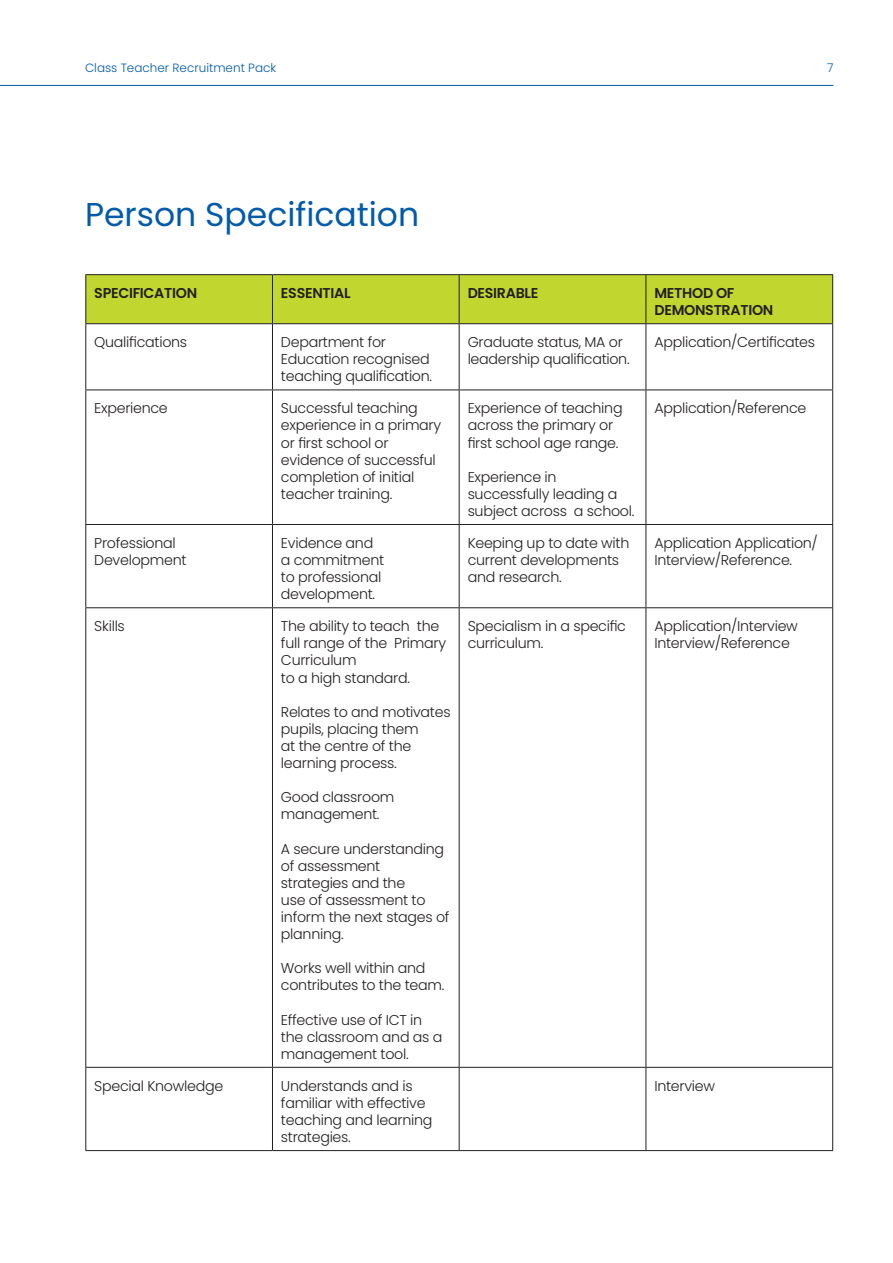
<style>
.page{position:relative;width:893px;height:1263px;background:#fff}
.page>*{position:absolute;margin:0;border:0;box-sizing:border-box;transform-origin:0 0}
.t1{font:33px "Poppins";color:#015aaa}
.t2{font:300 14.25px/17.1px "Poppins";letter-spacing:-.02em;color:#231f20}
.t3{font:600 14.25px/17.1px "Poppins";letter-spacing:-.02em;color:#231f20}
.t4{font:300 12px "Poppins";color:#015aaa}
</style>
<div class="page">
<div style="left:86px;top:275px;width:746px;height:48px;background:#c1d72f"></div>
<hr style="left:85px;top:274px;width:187px;height:1px;background:#231f20">
<hr style="left:85px;top:275px;width:1px;height:48px;background:#231f20">
<hr style="left:272px;top:274px;width:187px;height:1px;background:#231f20">
<hr style="left:272px;top:275px;width:1px;height:48px;background:#231f20">
<hr style="left:459px;top:274px;width:187px;height:1px;background:#231f20">
<hr style="left:459px;top:275px;width:1px;height:48px;background:#231f20">
<hr style="left:646px;top:274px;width:187px;height:1px;background:#231f20">
<hr style="left:646px;top:275px;width:1px;height:48px;background:#231f20">
<hr style="left:832px;top:275px;width:1px;height:48px;background:#231f20">
<hr style="left:85px;top:323px;width:187px;height:1px;background:#231f20">
<hr style="left:85px;top:324px;width:1px;height:65px;background:#231f20">
<hr style="left:272px;top:323px;width:187px;height:1px;background:#231f20">
<hr style="left:272px;top:324px;width:1px;height:65px;background:#231f20">
<hr style="left:459px;top:323px;width:187px;height:1px;background:#231f20">
<hr style="left:459px;top:324px;width:1px;height:65px;background:#231f20">
<hr style="left:646px;top:323px;width:187px;height:1px;background:#231f20">
<hr style="left:646px;top:324px;width:1px;height:65px;background:#231f20">
<hr style="left:832px;top:324px;width:1px;height:65px;background:#231f20">
<hr style="left:85px;top:389px;width:187px;height:1px;background:#231f20">
<hr style="left:85px;top:390px;width:1px;height:134px;background:#231f20">
<hr style="left:272px;top:389px;width:187px;height:1px;background:#231f20">
<hr style="left:272px;top:390px;width:1px;height:134px;background:#231f20">
<hr style="left:459px;top:389px;width:187px;height:1px;background:#231f20">
<hr style="left:459px;top:390px;width:1px;height:134px;background:#231f20">
<hr style="left:646px;top:389px;width:187px;height:1px;background:#231f20">
<hr style="left:646px;top:390px;width:1px;height:134px;background:#231f20">
<hr style="left:832px;top:390px;width:1px;height:134px;background:#231f20">
<hr style="left:85px;top:524px;width:187px;height:1px;background:#231f20">
<hr style="left:85px;top:525px;width:1px;height:82px;background:#231f20">
<hr style="left:272px;top:524px;width:187px;height:1px;background:#231f20">
<hr style="left:272px;top:525px;width:1px;height:82px;background:#231f20">
<hr style="left:459px;top:524px;width:187px;height:1px;background:#231f20">
<hr style="left:459px;top:525px;width:1px;height:82px;background:#231f20">
<hr style="left:646px;top:524px;width:187px;height:1px;background:#231f20">
<hr style="left:646px;top:525px;width:1px;height:82px;background:#231f20">
<hr style="left:832px;top:525px;width:1px;height:82px;background:#231f20">
<hr style="left:85px;top:607px;width:187px;height:1px;background:#231f20">
<hr style="left:85px;top:608px;width:1px;height:459px;background:#231f20">
<hr style="left:272px;top:607px;width:187px;height:1px;background:#231f20">
<hr style="left:272px;top:608px;width:1px;height:459px;background:#231f20">
<hr style="left:459px;top:607px;width:187px;height:1px;background:#231f20">
<hr style="left:459px;top:608px;width:1px;height:459px;background:#231f20">
<hr style="left:646px;top:607px;width:187px;height:1px;background:#231f20">
<hr style="left:646px;top:608px;width:1px;height:459px;background:#231f20">
<hr style="left:832px;top:608px;width:1px;height:459px;background:#231f20">
<hr style="left:85px;top:1067px;width:187px;height:1px;background:#231f20">
<hr style="left:85px;top:1068px;width:1px;height:82px;background:#231f20">
<hr style="left:272px;top:1067px;width:187px;height:1px;background:#231f20">
<hr style="left:272px;top:1068px;width:1px;height:82px;background:#231f20">
<hr style="left:459px;top:1067px;width:187px;height:1px;background:#231f20">
<hr style="left:459px;top:1068px;width:1px;height:82px;background:#231f20">
<hr style="left:646px;top:1067px;width:187px;height:1px;background:#231f20">
<hr style="left:646px;top:1068px;width:1px;height:82px;background:#231f20">
<hr style="left:832px;top:1068px;width:1px;height:82px;background:#231f20">
<hr style="left:85px;top:1150px;width:187px;height:1px;background:#231f20">
<hr style="left:272px;top:1150px;width:187px;height:1px;background:#231f20">
<hr style="left:459px;top:1150px;width:187px;height:1px;background:#231f20">
<hr style="left:646px;top:1150px;width:187px;height:1px;background:#231f20">
<hr style="left:0;top:85px;width:833px;height:1px;background:#015aaa">
<p class="t4" style="left:85px;top:61px;width:193px">Class Teacher Recruitment Pack</p>
<p class="t4" style="left:827px;top:61px;width:8px">7</p>
<p class="t1" style="left:85px;top:195px;width:336px">Person Specification</p>
<p class="t3" style="left:94px;top:285px;width:104px">SPECIFICATION</p>
<p class="t3" style="left:281px;top:285px;width:71px">ESSENTIAL</p>
<p class="t3" style="left:468px;top:285px;width:72px">DESIRABLE</p>
<p class="t3" style="left:654px;top:285px;width:120px">METHOD OF<br>DEMONSTRATION</p>
<p class="t2" style="left:94px;top:334px;width:94px">Qualifications</p>
<p class="t2" style="left:281px;top:334px;width:153px">Department for<br>Education recognised teaching qualification.</p>
<p class="t2" style="left:468px;top:334px;width:163px">Graduate status, MA or leadership qualification.</p>
<p class="t2" style="left:654px;top:334px;width:162px">Application/Certificates</p>
<p class="t2" style="left:94px;top:400px;width:75px">Experience</p>
<p class="t2" style="left:281px;top:400px;width:162px">Successful teaching experience in a primary or first school or evidence of successful completion of initial teacher training.</p>
<p class="t2" style="left:468px;top:400px;width:156px">Experience of teaching across the primary or first school age range.</p>
<p class="t2" style="left:654px;top:400px;width:153px">Application/Reference</p>
<p class="t2" style="left:468px;top:468px;width:168px">Experience in successfully leading a subject across a school.</p>
<p class="t2" style="left:94px;top:534px;width:94px">Professional<br>Development</p>
<p class="t2" style="left:281px;top:534px;width:105px">Evidence and a commitment to professional development.</p>
<p class="t2" style="left:468px;top:534px;width:163px">Keeping up to date with current developments and research.</p>
<p class="t2" style="left:654px;top:534px;width:165px">Application Application/<br>Interview/Reference.</p>
<p class="t2" style="left:94px;top:618px;width:32px">Skills</p>
<p class="t2" style="left:281px;top:618px;width:167px">The ability to teach the full range of the Primary<br>Curriculum<br>to a high standard.</p>
<p class="t2" style="left:281px;top:703px;width:171px">Relates to and motivates pupils, placing them<br>at the centre of the learning process.</p>
<p class="t2" style="left:281px;top:789px;width:115px">Good classroom management.</p>
<p class="t2" style="left:281px;top:840px;width:170px">A secure understanding of assessment strategies and the<br>use of assessment to inform the next stages of planning.</p>
<p class="t2" style="left:281px;top:960px;width:165px">Works well within and contributes to the team.</p>
<p class="t2" style="left:281px;top:1011px;width:163px">Effective use of ICT in the classroom and as a management tool.</p>
<p class="t2" style="left:468px;top:618px;width:160px">Specialism in a specific curriculum.</p>
<p class="t2" style="left:654px;top:618px;width:145px">Application/Interview<br>Interview/Reference</p>
<p class="t2" style="left:94px;top:1077px;width:130px">Special Knowledge</p>
<p class="t2" style="left:281px;top:1077px;width:153px">Understands and is familiar with effective teaching and learning strategies.</p>
<p class="t2" style="left:654px;top:1077px;width:62px">Interview</p>
</div>
